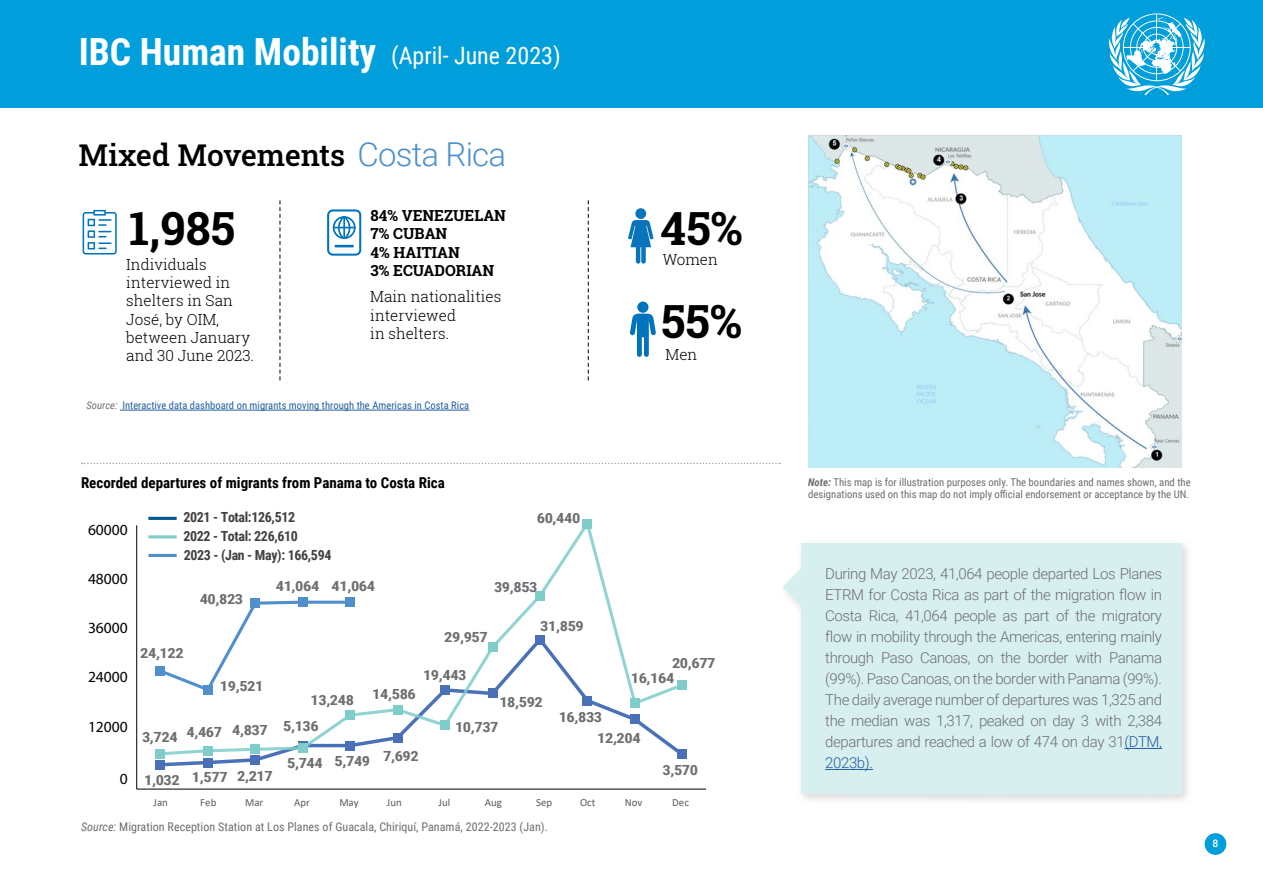
<style>
.page{position:relative;width:1263px;height:893px;background:#fff}
.page>*{position:absolute;margin:0;border:0;box-sizing:border-box;transform-origin:0 0}
.t1{font:700 45.75px "Roboto Slab";color:#000}
.t2{font:700 37.5px "Roboto Condensed";color:#fff}
.t3{font:500 30px "Roboto Slab";color:#000}
.t4{font:24px "Roboto Condensed";color:#fff}
.t5{font:15.45px "Myriad Pro";color:#000}
.t6{font:300 15.3px/18.3px "Roboto Slab";color:#000}
.t7{font:700 15.3px/18.3px "Roboto Slab";color:#000}
.t8{font:300 15px/21px "Roboto";letter-spacing:-.025em;color:#6d6e71;text-align:justify}
.t9{font:700 15px "Roboto Condensed";color:#000}
.t10{font:700 13.95px/21.8px "Roboto Condensed";letter-spacing:-.025em;color:#6d6e71;scale:1.18 1}
.t11{font:700 13.95px/18.9px "Roboto Condensed";letter-spacing:-.025em;color:#414042}
.t12{font:12px "Roboto Condensed";letter-spacing:.005em;color:#6d6e71}
.t13{font:10.8px/12px "Roboto Condensed";color:#6d6e71}
.t14{font:10.8px "Calibri";color:#595a5a}
.t15{font:10.5px "Roboto Condensed";letter-spacing:.005em;color:#215e9e}
.t16{font:500 10.5px "Roboto";color:#fff}
.s1{font-family:"Roboto";font-weight:300;font-size:33px;color:#5091cd}
.s2{font-style:italic;color:#6d6e71}
.s3{font-style:italic}
.s4{font-weight:700;font-style:italic}
.s5{color:#215e9e}
</style>
<div class="page">
<div style="left:0;top:0;width:1263px;height:107px;background:#009edb"></div>
<svg style="left:1109px;top:13px;width:96px;height:82px"></svg>
<div style="left:1205px;top:833px;width:21px;height:22px;background:#009edb;border-radius:50%"></div>
<div style="left:778px;top:538px;width:416px;height:268px;background:#000;opacity:.15"></div>
<div style="left:782px;top:543px;width:400px;height:253px;background:#d8eff0"></div>
<hr style="left:1124px;top:748px;width:38px;height:1px;background:#215e9e">
<hr style="left:825px;top:769px;width:48px;height:1px;background:#215e9e">
<hr style="left:120px;top:410px;width:349px;height:1px;background:#215e9e">
<img style="left:808px;top:135px;width:374px;height:333px">
<hr style="left:137px;top:789px;width:569px;height:1px;background:#000">
<hr style="left:136px;top:525px;width:1px;height:264px;background:#000">
<svg style="left:156px;top:523px;width:531px;height:245px"></svg>
<div style="left:678px;top:750px;width:9px;height:9px;background:#4a71b7"></div>
<div style="left:630px;top:715px;width:9px;height:9px;background:#4a71b7"></div>
<div style="left:583px;top:696px;width:9px;height:9px;background:#4a71b7"></div>
<div style="left:535px;top:635px;width:10px;height:9px;background:#4a71b7"></div>
<div style="left:488px;top:689px;width:9px;height:9px;background:#4a71b7"></div>
<div style="left:440px;top:685px;width:10px;height:10px;background:#4a71b7"></div>
<div style="left:393px;top:733px;width:9px;height:9px;background:#4a71b7"></div>
<div style="left:345px;top:741px;width:10px;height:9px;background:#4a71b7"></div>
<div style="left:298px;top:741px;width:9px;height:9px;background:#4a71b7"></div>
<div style="left:251px;top:755px;width:9px;height:10px;background:#4a71b7"></div>
<div style="left:203px;top:758px;width:10px;height:9px;background:#4a71b7"></div>
<div style="left:156px;top:760px;width:9px;height:9px;background:#4a71b7"></div>
<div style="left:678px;top:680px;width:9px;height:10px;background:#7ecdcb"></div>
<div style="left:630px;top:699px;width:9px;height:9px;background:#7ecdcb"></div>
<div style="left:583px;top:519px;width:9px;height:9px;background:#7ecdcb"></div>
<div style="left:535px;top:591px;width:10px;height:9px;background:#7ecdcb"></div>
<div style="left:488px;top:643px;width:9px;height:9px;background:#7ecdcb"></div>
<div style="left:440px;top:721px;width:10px;height:9px;background:#7ecdcb"></div>
<div style="left:393px;top:705px;width:9px;height:9px;background:#7ecdcb"></div>
<div style="left:345px;top:710px;width:10px;height:10px;background:#7ecdcb"></div>
<div style="left:298px;top:743px;width:9px;height:10px;background:#7ecdcb"></div>
<div style="left:251px;top:745px;width:9px;height:9px;background:#7ecdcb"></div>
<div style="left:203px;top:746px;width:10px;height:9px;background:#7ecdcb"></div>
<div style="left:156px;top:749px;width:9px;height:9px;background:#7ecdcb"></div>
<div style="left:345px;top:597px;width:10px;height:10px;background:#508fcc"></div>
<div style="left:298px;top:597px;width:9px;height:10px;background:#508fcc"></div>
<div style="left:251px;top:598px;width:9px;height:10px;background:#508fcc"></div>
<div style="left:203px;top:685px;width:10px;height:9px;background:#508fcc"></div>
<div style="left:156px;top:666px;width:9px;height:10px;background:#508fcc"></div>
<hr style="left:148px;top:535px;width:29px;height:3px;background:#7ecdcb">
<hr style="left:148px;top:554px;width:29px;height:3px;background:#508fcc">
<hr style="left:148px;top:517px;width:29px;height:3px;background:#015690">
<svg style="left:82px;top:463px;width:698px;height:1px"></svg>
<svg style="left:327px;top:209px;width:34px;height:47px"></svg>
<hr style="left:334px;top:245px;width:20px;height:2px;background:#0073bd">
<svg style="left:280px;top:200px;width:1px;height:180px"></svg>
<svg style="left:588px;top:200px;width:1px;height:180px"></svg>
<div style="left:637px;top:302px;width:11px;height:11px;background:#0073bd;border-radius:50%"></div>
<svg style="left:630px;top:314px;width:26px;height:43px"></svg>
<svg style="left:628px;top:220px;width:26px;height:44px"></svg>
<div style="left:635px;top:208px;width:11px;height:11px;background:#0874bb;border-radius:50%"></div>
<svg style="left:83px;top:210px;width:34px;height:44px"></svg>
<h2 class="t2" style="left:79px;top:26px;width:299px">IBC Human Mobility</h2>
<h3 class="t4" style="left:391px;top:39px;width:171px">(April- June 2023)</h3>
<h3 class="t3" style="left:79px;top:135px;width:429px">Mixed Movements <span class="s1">Costa Rica</span></h3>
<h1 class="t1" style="left:129px;top:197px;width:108px">1,985</h1>
<p class="t6" style="left:126px;top:255px;width:129px">Individuals interviewed in shelters in San<br>José, by OIM, between January and 30 June 2023.</p>
<p class="t7" style="left:371px;top:206px;width:137px">84% VENEZUELAN<br>7% CUBAN<br>4% HAITIAN<br>3% ECUADORIAN</p>
<p class="t6" style="left:370px;top:287px;width:133px">Main nationalities interviewed<br>in shelters.</p>
<p class="t15" style="left:87px;top:398px;width:384px"><span class="s2">Source:</span> Interactive data dashboard on migrants moving through the Americas in Costa Rica</p>
<p class="t9" style="left:81px;top:472px;width:365px">Recorded departures of migrants from Panama to Costa Rica</p>
<p class="t5" style="left:88px;top:521px;width:41px">60000</p>
<p class="t5" style="left:88px;top:569px;width:41px">48000</p>
<p class="t11" style="left:183px;top:507px;width:113px">2021 - Total:126,512</p>
<p class="t11" style="left:183px;top:526px;width:150px">2022 - Total: 226,610<br>2023 - (Jan - May): 166,594</p>
<p class="t10" style="left:200px;top:588px;width:38px">40,823</p>
<p class="t10" style="left:276px;top:574px;width:86px">41,064 41,064</p>
<p class="t10" style="left:537px;top:507px;width:38px">60,440</p>
<p class="t10" style="left:494px;top:576px;width:38px">39,853</p>
<p class="t5" style="left:88px;top:618px;width:41px">36000</p>
<p class="t10" style="left:444px;top:625px;width:38px">29,957</p>
<p class="t10" style="left:540px;top:615px;width:38px">31,859</p>
<h1 class="t1" style="left:661px;top:197px;width:84px">45%</h1>
<p class="t6" style="left:663px;top:250px;width:57px">Women</p>
<h1 class="t1" style="left:661px;top:290px;width:82px">55%</h1>
<p class="t6" style="left:665px;top:344px;width:33px">Men</p>
<p class="t5" style="left:88px;top:667px;width:41px">24000</p>
<p class="t5" style="left:88px;top:717px;width:41px">12000</p>
<p class="t10" style="left:140px;top:642px;width:38px">24,122</p>
<p class="t10" style="left:220px;top:674px;width:38px">19,521</p>
<p class="t10" style="left:310px;top:689px;width:38px">13,248</p>
<p class="t10" style="left:372px;top:683px;width:38px">14,586</p>
<p class="t10" style="left:142px;top:725px;width:32px">3,724</p>
<p class="t10" style="left:186px;top:718px;width:114px">4,467 4,837 5,136</p>
<p class="t10" style="left:423px;top:663px;width:38px">19,443</p>
<p class="t10" style="left:499px;top:691px;width:38px">18,592</p>
<p class="t10" style="left:455px;top:715px;width:38px">10,737</p>
<p class="t10" style="left:672px;top:651px;width:38px">20,677</p>
<p class="t10" style="left:631px;top:666px;width:38px">16,164</p>
<p class="t10" style="left:597px;top:705px;width:38px;text-indent:-38px">16,833<br>12,204</p>
<p class="t5" style="left:120px;top:769px;width:9px">0</p>
<p class="t10" style="left:144px;top:766px;width:111px">1,032 1,577 2,217</p>
<p class="t10" style="left:287px;top:750px;width:113px">5,744 5,749 7,692</p>
<p class="t10" style="left:662px;top:759px;width:32px">3,570</p>
<p class="t14" style="left:154px;top:795px;width:16px">Jan</p>
<p class="t14" style="left:200px;top:795px;width:18px">Feb</p>
<p class="t14" style="left:245px;top:795px;width:20px">Mar</p>
<p class="t14" style="left:294px;top:795px;width:17px">Apr</p>
<p class="t14" style="left:339px;top:795px;width:21px">May</p>
<p class="t14" style="left:387px;top:795px;width:16px">Jun</p>
<p class="t14" style="left:439px;top:795px;width:13px">Jul</p>
<p class="t14" style="left:485px;top:795px;width:19px">Aug</p>
<p class="t14" style="left:536px;top:795px;width:18px">Sep</p>
<p class="t14" style="left:580px;top:795px;width:17px">Oct</p>
<p class="t14" style="left:625px;top:795px;width:19px">Nov</p>
<p class="t14" style="left:672px;top:795px;width:18px">Dec</p>
<p class="t12" style="left:81px;top:818px;width:468px"><span class="s3">Source:</span> Migration Reception Station at Los Planes of Guacala, Chiriquí, Panamá, 2022-2023 (Jan).</p>
<p class="t13" style="left:808px;top:476px;width:384px"><span class="s4">Note:</span> This map is for illustration purposes only. The boundaries and names shown, and the designations used on this map do not imply official endorsement or acceptance by the UN<span class="s3">.</span></p>
<p class="t8" style="left:825px;top:563px;width:338px">During May 2023, 41,064 people departed Los Planes ETRM for Costa Rica as part of the migration flow in Costa Rica, 41,064 people as part of the migratory flow in mobility through the Americas, entering mainly through Paso Canoas, on the border with Panama (99%). Paso Canoas, on the border with Panama (99%).<br>The daily average number of departures was 1,325 and the median was 1,317, peaked on day 3 with 2,384 departures and reached a low of 474 on day 31<span class="s5">(DTM, 2023b).</span></p>
<p class="t16" style="left:1212px;top:836px;width:7px">8</p>
</div>
